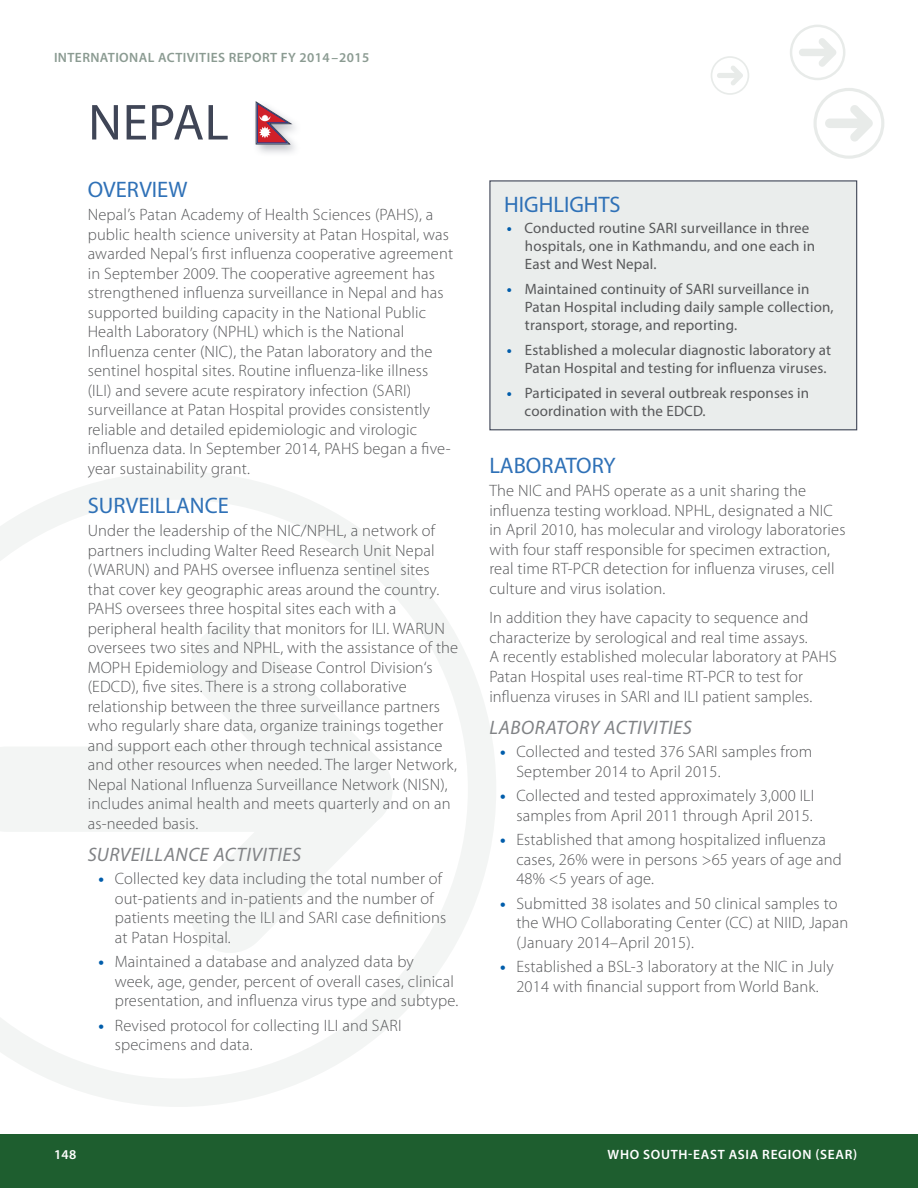
<style>
.page{position:relative;width:918px;height:1188px;background:#fff}
.page>*{position:absolute;margin:0;border:0;box-sizing:border-box;transform-origin:0 0}
.H1-Countries{font:51px "Myriad Pro";letter-spacing:.01em;color:#3f4556}
.Sub_1{font:22.5px "Myriad Pro";color:#2f71b7}
.Sub_2{font:italic 19.5px "Myriad Pro";letter-spacing:.025em;color:#808285}
.Body_Text{font:300 16.5px/19.5px "Myriad Pro";letter-spacing:.01em;color:#57585a}
.t1{font:15px/18px "Myriad Pro";letter-spacing:.01em;color:#57585a}
.t2{font:600 13.5px "Myriad Pro";letter-spacing:.03em;color:#8b9b92}
.t3{font:600 13.5px "Myriad Pro";letter-spacing:.05em;color:#fff}
.s1{font-weight:700;color:#015dab}
</style>
<div class="page">
<div style="left:0;top:1134px;width:918px;height:54px;background:#1e5e2f"></div>
<svg style="left:814px;top:88px;width:70px;height:71px"></svg>
<svg style="left:790px;top:25px;width:55px;height:55px"></svg>
<svg style="left:711px;top:56px;width:38px;height:39px"></svg>
<svg style="left:0;top:472px;width:496px;height:635px"></svg>
<div style="left:252px;top:99px;width:51px;height:58px;background:#3f4556;opacity:.35"></div>
<svg style="left:255px;top:101px;width:38px;height:44px"></svg>
<div style="left:490px;top:181px;width:367px;height:249px;background:#eaedec"></div>
<div style="left:489px;top:180px;width:368px;height:250px;border:1px solid #3f4556"></div>
<p class="t2" style="left:54px;top:49px;width:317px">INTERNATIONAL ACTIVITIES REPORT FY 2014–2015</p>
<p class="H1-Countries" style="left:88px;top:91px;width:142px">NEPAL</p>
<p class="Sub_1" style="left:88px;top:176px;width:101px">OVERVIEW</p>
<p class="Body_Text" style="left:88px;top:205px;width:367px">Nepal’s Patan Academy of Health Sciences (PAHS), a public health science university at Patan Hospital, was awarded Nepal’s first influenza cooperative agreement in September 2009. The cooperative agreement has strengthened influenza surveillance in Nepal and has supported building capacity in the National Public Health Laboratory (NPHL) which is the National Influenza center (NIC), the Patan laboratory and the sentinel hospital sites. Routine influenza-like illness (ILI) and severe acute respiratory infection (SARI) surveillance at Patan Hospital provides consistently reliable and detailed epidemiologic and virologic influenza data. In September 2014, PAHS began a five&shy;year sustainability grant.</p>
<p class="Sub_1" style="left:88px;top:492px;width:143px">SURVEILLANCE</p>
<p class="Body_Text" style="left:88px;top:521px;width:372px">Under the leadership of the NIC/NPHL, a network of partners including Walter Reed Research Unit Nepal (WARUN) and PAHS oversee influenza sentinel sites that cover key geographic areas around the country.<br>PAHS oversees three hospital sites each with a peripheral health facility that monitors for ILI. WARUN oversees two sites and NPHL, with the assistance of the MOPH Epidemiology and Disease Control Division‘s (EDCD), five sites. There is a strong collaborative relationship between the three surveillance partners who regularly share data, organize trainings together and support each other through technical assistance and other resources when needed. The larger Network, Nepal National Influenza Surveillance Network (NISN), includes animal health and meets quarterly and on an as-needed basis.</p>
<p class="Sub_2" style="left:88px;top:843px;width:215px">SURVEILLANCE ACTIVITIES</p>
<p class="Body_Text" style="left:115px;top:869px;width:333px;text-indent:-16px"><span class="s1">•</span> Collected key data including the total number of out-patients and in-patients and the number of patients meeting the ILI and SARI case definitions at Patan Hospital.</p>
<p class="Body_Text" style="left:115px;top:952px;width:345px;text-indent:-16px"><span class="s1">•</span> Maintained a database and analyzed data by<br>week, age, gender, percent of overall cases, clinical presentation, and influenza virus type and subtype.</p>
<p class="Body_Text" style="left:115px;top:1016px;width:288px;text-indent:-16px"><span class="s1">•</span> Revised protocol for collecting ILI and SARI specimens and data.</p>
<p class="Sub_1" style="left:504px;top:190px;width:118px">HIGHLIGHTS</p>
<p class="t1" style="left:525px;top:219px;width:292px;text-indent:-18px"><span class="s1">•</span> Conducted routine SARI surveillance in three hospitals, one in Kathmandu, and one each in<br>East and West Nepal.</p>
<p class="t1" style="left:525px;top:280px;width:310px;text-indent:-18px"><span class="s1">•</span> Maintained continuity of SARI surveillance in<br>Patan Hospital including daily sample collection, transport, storage, and reporting.</p>
<p class="t1" style="left:525px;top:341px;width:308px;text-indent:-18px"><span class="s1">•</span> Established a molecular diagnostic laboratory at<br>Patan Hospital and testing for influenza viruses.</p>
<p class="t1" style="left:525px;top:383px;width:286px;text-indent:-18px"><span class="s1">•</span> Participated in several outbreak responses in coordination with the EDCD.</p>
<p class="Sub_1" style="left:489px;top:452px;width:128px">LABORATORY</p>
<p class="Body_Text" style="left:489px;top:481px;width:358px">The NIC and PAHS operate as a unit sharing the influenza testing workload. NPHL, designated a NIC in April 2010, has molecular and virology laboratories with four staff responsible for specimen extraction, real time RT-PCR detection for influenza viruses, cell culture and virus isolation.</p>
<p class="Body_Text" style="left:489px;top:609px;width:349px">In addition they have capacity to sequence and characterize by serological and real time assays.<br>A recently established molecular laboratory at PAHS Patan Hospital uses real-time RT-PCR to test for influenza viruses in SARI and ILI patient samples.</p>
<p class="Sub_2" style="left:489px;top:716px;width:204px">LABORATORY ACTIVITIES</p>
<p class="Body_Text" style="left:516px;top:742px;width:297px;text-indent:-16px"><span class="s1">•</span> Collected and tested 376 SARI samples from<br>September 2014 to April 2015.</p>
<p class="Body_Text" style="left:500px;top:786px;width:316px;text-align:right"><span class="s1">•</span> Collected and tested approximately 3,000 ILI samples from April 2011 through April 2015.</p>
<p class="Body_Text" style="left:516px;top:830px;width:327px;text-indent:-16px"><span class="s1">•</span> Established that among hospitalized influenza cases, 26% were in persons &gt;65 years of age and<br>48% &lt;5 years of age.</p>
<p class="Body_Text" style="left:516px;top:894px;width:333px;text-indent:-16px"><span class="s1">•</span> Submitted 38 isolates and 50 clinical samples to the WHO Collaborating Center (CC) at NIID, Japan (January 2014–April 2015).</p>
<p class="Body_Text" style="left:500px;top:957px;width:335px;text-align:center"><span class="s1">•</span> Established a BSL-3 laboratory at the NIC in July<br>2014 with financial support from World Bank.</p>
<p class="t3" style="left:54px;top:1146px;width:24px">148</p>
<p class="t3" style="left:608px;top:1146px;width:251px">WHO SOUTH-EAST ASIA REGION (SEAR)</p>
</div>
